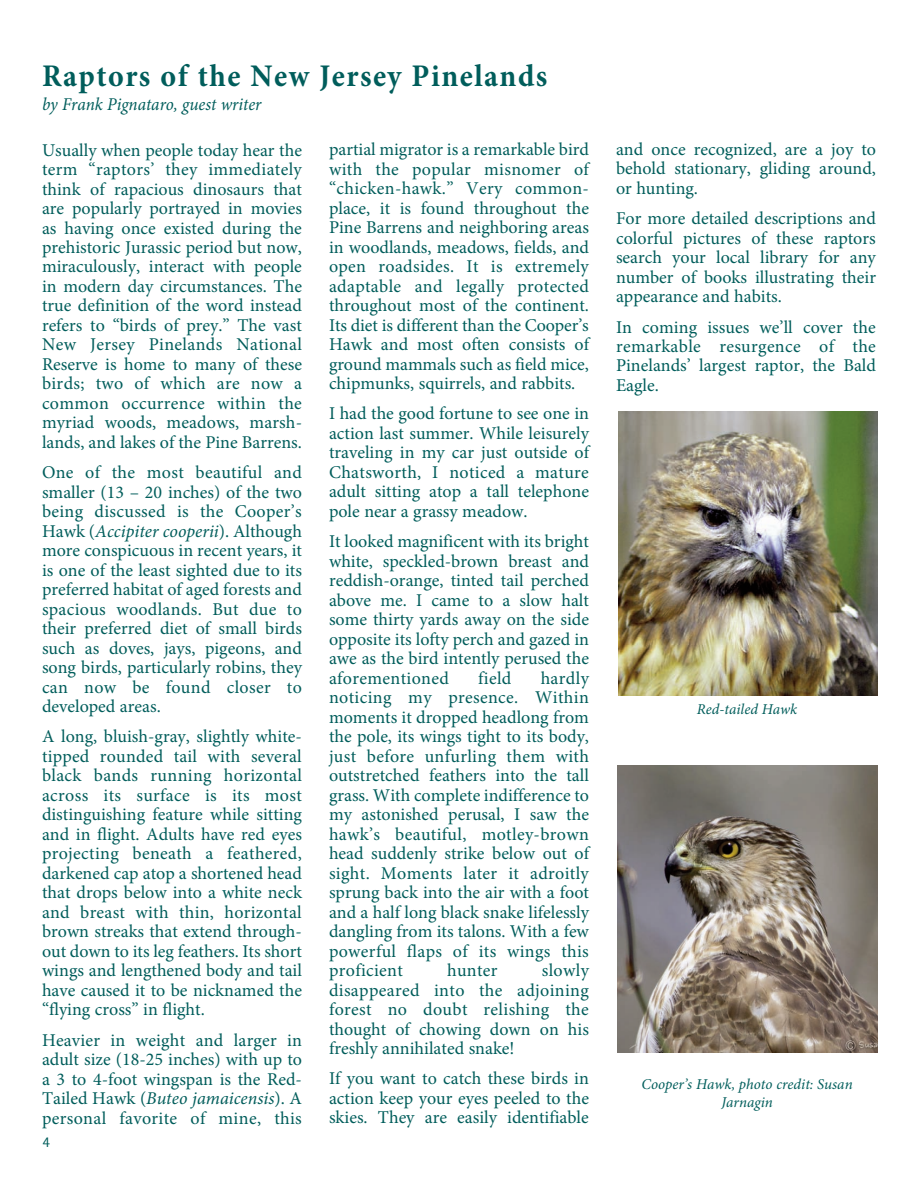
<style>
.page{position:relative;width:918px;height:1188px;background:#fff}
.page>*{position:absolute;margin:0;border:0;box-sizing:border-box;transform-origin:0 0}
.t1{font:700 31.5px "Minion Pro";letter-spacing:.05em;color:#005d5b;scale:.95 1}
.t2{font:18px/19.5px "Minion Pro";color:#005d5b;text-align:justify}
.t3{font:italic 18px "Minion Pro";color:#005d5b;scale:.95 1}
.t4{font:italic 15px/18px "Minion Pro";color:#005d5b;text-align:center}
.t5{font:15px "Rotis Semi Sans";color:#005d5b}
.s1{font-style:italic}
</style>
<div class="page">
<img style="left:619px;top:412px;width:259px;height:283px">
<img style="left:617px;top:765px;width:261px;height:287px">
<h1 class="t1" style="left:42px;top:64px;width:534px">Raptors of the New Jersey Pinelands</h1>
<p class="t3" style="left:42px;top:98px;width:233px">by Frank Pignataro, guest writer</p>
<p class="t2" style="left:42px;top:142px;width:262px">Usually when people today hear the term “raptors’ they immediately think of rapacious dinosaurs that are popularly portrayed in movies as having once existed during the prehistoric Jurassic period but now, miraculously, interact with people in modern day circumstances. The true definition of the word instead refers to “birds of prey.” The vast New Jersey Pinelands National Reserve is home to many of these birds; two of which are now a common occurrence within the myriad woods, meadows, marsh&shy;lands, and lakes of the Pine Barrens.</p>
<p class="t2" style="left:42px;top:464px;width:262px">One of the most beautiful and smaller (13 – 20 inches) of the two being discussed is the Cooper’s Hawk (<span class="s1">Accipiter cooperii</span>). Although more conspicuous in recent years, it is one of the least sighted due to its preferred habitat of aged forests and spacious woodlands. But due to their preferred diet of small birds such as doves, jays, pigeons, and song birds, particularly robins, they can now be found closer to developed areas.</p>
<p class="t2" style="left:42px;top:729px;width:262px">A long, bluish-gray, slightly white&shy;tipped rounded tail with several black bands running horizontal across its surface is its most distinguishing feature while sitting and in flight. Adults have red eyes projecting beneath a feathered, darkened cap atop a shortened head that drops below into a white neck and breast with thin, horizontal brown streaks that extend through&shy;out down to its leg feathers. Its short wings and lengthened body and tail have caused it to be nicknamed the “flying cross” in flight.</p>
<p class="t2" style="left:42px;top:1032px;width:262px">Heavier in weight and larger in adult size (18-25 inches) with up to a 3 to 4-foot wingspan is the Red-Tailed Hawk (<span class="s1">Buteo jamaicensis</span>). A personal favorite of mine, this</p>
<p class="t5" style="left:43px;top:1133px;width:9px">4</p>
<p class="t2" style="left:329px;top:141px;width:262px">partial migrator is a remarkable bird with the popular misnomer of “chicken-hawk.” Very common&shy;place, it is found throughout the Pine Barrens and neighboring areas in woodlands, meadows, fields, and open roadsides. It is extremely adaptable and legally protected throughout most of the continent.<br>Its diet is different than the Cooper’s Hawk and most often consists of ground mammals such as field mice, chipmunks, squirrels, and rabbits.</p>
<p class="t2" style="left:329px;top:406px;width:262px">I had the good fortune to see one in action last summer. While leisurely traveling in my car just outside of Chatsworth, I noticed a mature adult sitting atop a tall telephone pole near a grassy meadow.</p>
<p class="t2" style="left:329px;top:533px;width:262px">It looked magnificent with its bright white, speckled-brown breast and reddish-orange, tinted tail perched above me. I came to a slow halt some thirty yards away on the side opposite its lofty perch and gazed in awe as the bird intently perused the aforementioned</p>
<p class="t2" style="left:329px;top:670px;width:262px;text-indent:212px">hardly noticing my presence. Within moments it dropped headlong from the pole, its wings tight to its body, just before unfurling them with outstretched feathers into the tall grass. With complete indifference to my astonished perusal, I saw the hawk’s beautiful, motley-brown head suddenly strike below out of sight. Moments later it adroitly sprung back into the air with a foot and a half long black snake lifelessly dangling from its talons. With a few powerful flaps of its wings this proficient</p>
<p class="t2" style="left:478px;top:670px;width:35px">field</p>
<p class="t2" style="left:329px;top:962px;width:261px;text-indent:213px">slowly disappeared into the adjoining forest no doubt relishing the thought of chowing down on his freshly annihilated snake!</p>
<p class="t2" style="left:329px;top:1070px;width:262px">If you want to catch these birds in action keep your eyes peeled to the skies. They are easily identifiable</p>
<p class="t2" style="left:447px;top:962px;width:52px">hunter</p>
<p class="t2" style="left:616px;top:141px;width:262px">and once recognized, are a joy to behold stationary, gliding around, or hunting.</p>
<p class="t2" style="left:616px;top:210px;width:261px">For more detailed descriptions and colorful pictures of these raptors search your local library for any number of books illustrating their appearance and habits.</p>
<p class="t2" style="left:616px;top:319px;width:261px">In coming issues we’ll cover the remarkable resurgence of the Pinelands’ largest raptor, the Bald Eagle.</p>
<p class="t4" style="left:697px;top:702px;width:102px">Red-tailed Hawk</p>
<p class="t4" style="left:642px;top:1076px;width:213px">Cooper’s Hawk, photo credit: Susan<br>Jarnagin</p>
</div>
